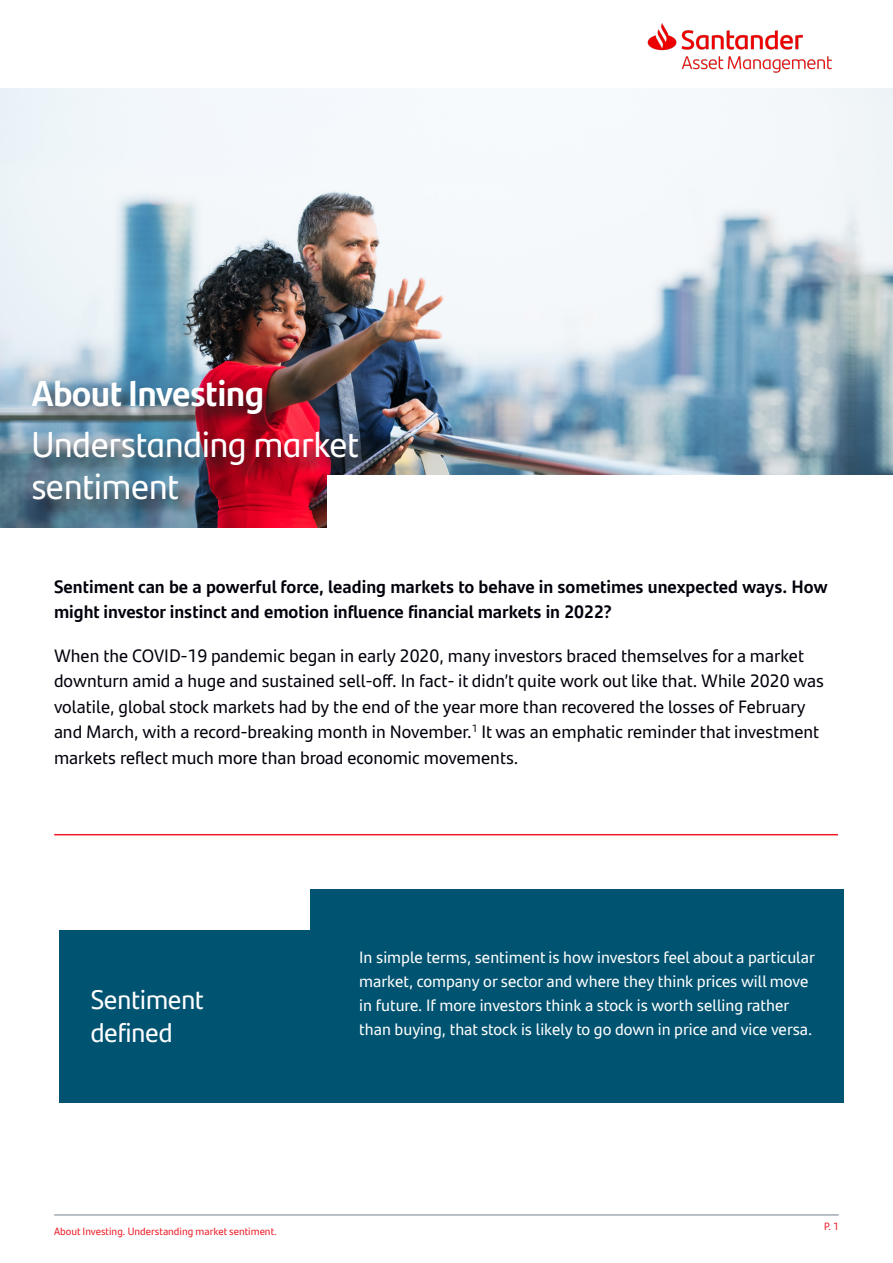
<style>
.page{position:relative;width:893px;height:1263px;background:#fff}
.page>*{position:absolute;margin:0;border:0;box-sizing:border-box;transform-origin:0 0}
.t1{font:36px/42px "Santander Headline";color:#fff}
.t2{font:700 36px "Santander Headline";color:#fff}
.t3{font:27px/32.4px "Santander Headline";color:#fff}
.t4{font:18px/25.5px "Santander Text";color:#00000b}
.t5{font:700 18px/25.5px "Santander Text";color:#00000b}
.t6{font:16.5px/24px "Santander Text";color:#fff}
.t7{font:10.5px "Santander Text";color:#ee1c27}
.t8{font:10.5px "Santander Headline";color:#ee1c28}
</style>
<div class="page">
<hr style="left:54px;top:1215px;width:785px;height:1px;background:#727f8a">
<img style="left:0;top:88px;width:893px;height:439px">
<hr style="left:54px;top:834px;width:784px;height:1px;background:#ee1c27">
<div style="left:35px;top:382px;width:341px;height:136px;background:#231f20;opacity:.75"></div>
<div style="left:328px;top:475px;width:565px;height:55px;background:#fff"></div>
<div style="left:59px;top:889px;width:785px;height:213px;background:#005471"></div>
<div style="left:54px;top:870px;width:256px;height:60px;background:#fff"></div>
<img style="left:647px;top:23px;width:185px;height:50px">
<h1 class="t2" style="left:32px;top:365px;width:234px">About Investing</h1>
<h1 class="t1" style="left:32px;top:421px;width:329px">Understanding market sentiment</h1>
<p class="t5" style="left:54px;top:572px;width:775px">Sentiment can be a powerful force, leading markets to behave in sometimes unexpected ways. How might investor instinct and emotion influence financial markets in 2022?</p>
<p class="t4" style="left:54px;top:642px;width:771px">When the COVID-19 pandemic began in early 2020, many investors braced themselves for a market downturn amid a huge and sustained sell-off. In fact- it didn’t quite work out like that. While 2020 was volatile, global stock markets had by the end of the year more than recovered the losses of February and March, with a record-breaking month in November.<sup>1</sup> It was an emphatic reminder that investment markets reflect much more than broad economic movements.</p>
<h2 class="t3" style="left:91px;top:982px;width:115px">Sentiment defined</h2>
<p class="t7" style="left:54px;top:1223px;width:224px">About Investing. Understanding market sentiment.</p>
<p class="t6" style="left:359px;top:944px;width:457px">In simple terms, sentiment is how investors feel about a particular market, company or sector and where they think prices will move in future. If more investors think a stock is worth selling rather than buying, that stock is likely to go down in price and vice versa.</p>
<p class="t8" style="left:824px;top:1218px;width:16px">P. 1</p>
</div>
